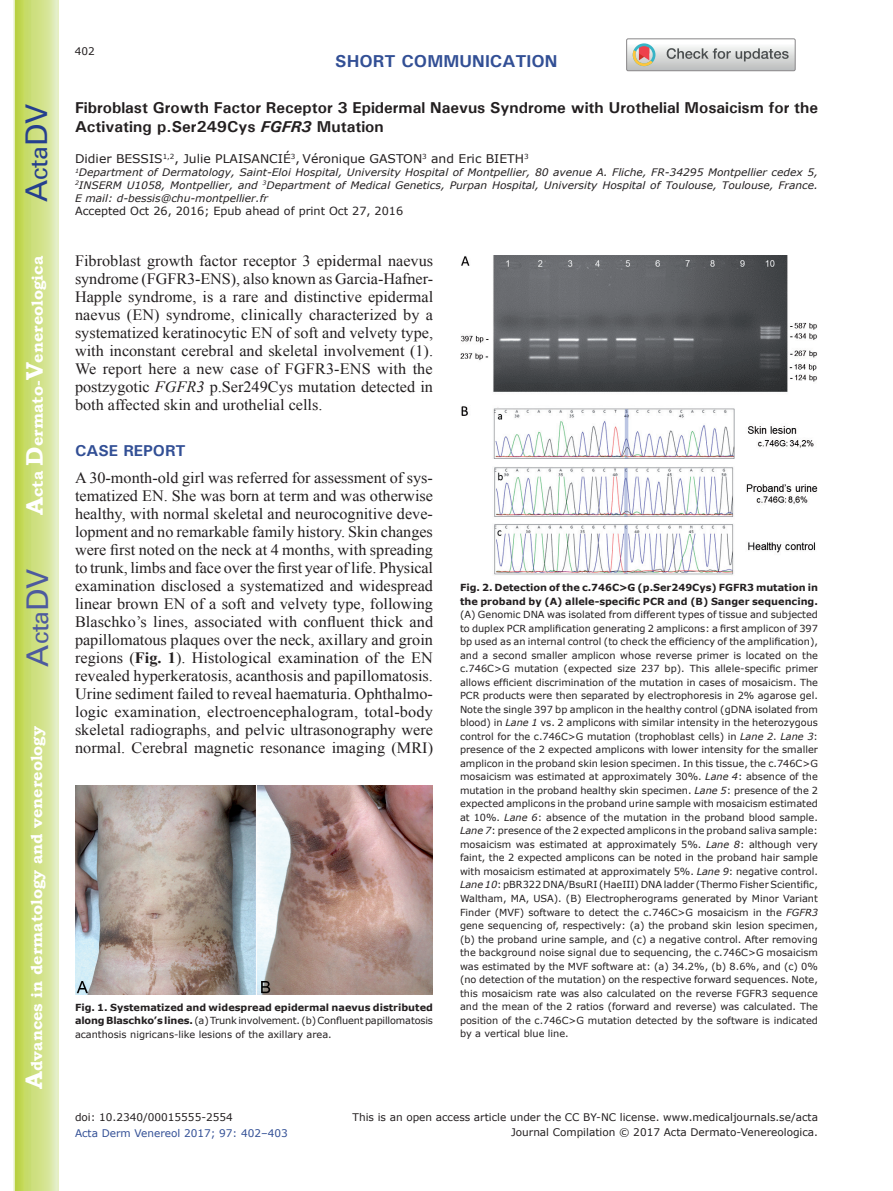
<style>
.page{position:relative;width:893px;height:1191px;background:#fff}
.page>*{position:absolute;margin:0;border:0;box-sizing:border-box;transform-origin:0 0}
.t1{font:30px "Univers";color:#4d5a9e}
.t2{font:30px "Univers";color:#253f8e}
.t3{font:700 17.25px "Univers";color:#324f95}
.t4{font:15.75px/18px "Times New Roman";color:#231f20;text-align:justify}
.t5{font:700 15.75px/18.9px "Univers";color:#231f20}
.t6{font:700 15.75px "Bookman Old Style";color:#fff}
.t7{font:700 15.75px "Univers";color:#324f95}
.t8{font:12px "Verdana";color:#231f20}
.t9{font:11.25px "Verdana";color:#231f20}
.t10{font:10.5px "Verdana";color:#231f20}
.t11{font:10.5px "Verdana";color:#324f95}
.t12{font:italic 10.35px/12.8px "Verdana";color:#231f20;text-align:justify}
.t13{font:9.75px/13.5px "Verdana";color:#231f20;text-align:justify}
.t14{font:700 9.75px/13.5px "Verdana";color:#231f20}
.s1{font-size:24px}
.s2{font-style:italic}
.s3{font-weight:700}
</style>
<div class="page">
<svg style="left:14px;top:0;width:45px;height:1191px;background:#cfe084"></svg>
<img style="left:75px;top:785px;width:358px;height:209px">
<img style="left:460px;top:255px;width:358px;height:320px">
<svg style="left:627px;top:39px;width:168px;height:32px"></svg>
<h1 class="t2" style="left:19px;top:202px;width:100px;rotate:-90deg">A<span class="s1">cta</span>DV</h1>
<h3 class="t6" style="left:28px;top:515px;width:260px;rotate:-90deg"><span class="s1">A</span>cta <span class="s1">D</span>ermato-<span class="s1">V</span>enereologica</h3>
<h1 class="t1" style="left:20px;top:666px;width:100px;rotate:-90deg">A<span class="s1">cta</span>DV</h1>
<h3 class="t6" style="left:27px;top:1088px;width:364px;rotate:-90deg"><span class="s1">A</span>dvances in dermatology and venereology</h3>
<p class="t10" style="left:75px;top:44px;width:22px">402</p>
<h2 class="t3" style="left:335px;top:50px;width:224px">SHORT COMMUNICATION</h2>
<h3 class="t5" style="left:75px;top:98px;width:745px">Fibroblast Growth Factor Receptor 3 Epidermal Naevus Syndrome with Urothelial Mosaicism for the<br>Activating p.Ser249Cys <span class="s2">FGFR3</span> Mutation</h3>
<p class="t8" style="left:75px;top:151px;width:455px">Didier BESSIS<sup>1,2</sup>, Julie PLAISANCIÉ<sup>3</sup>, Véronique GASTON<sup>3</sup> and Eric BIETH<sup>3</sup></p>
<p class="t12" style="left:75px;top:166px;width:744px"><sup>1</sup>Department of Dermatology, Saint-Eloi Hospital, University Hospital of Montpellier, 80 avenue A. Fliche, FR-34295 Montpellier cedex 5, <sup>2</sup>INSERM U1058, Montpellier, and <sup>3</sup>Department of Medical Genetics, Purpan Hospital, University Hospital of Toulouse, Toulouse, France.<br>E mail: d-bessis@chu-montpellier.fr</p>
<p class="t9" style="left:75px;top:203px;width:330px">Accepted Oct 26, 2016; Epub ahead of print Oct 27, 2016</p>
<p class="t4" style="left:75px;top:251px;width:360px">Fibroblast growth factor receptor 3 epidermal naevus syndrome (FGFR3-ENS), also known as Garcia-Hafner-Happle syndrome, is a rare and distinctive epidermal naevus (EN) syndrome, clinically characterized by a systematized keratinocytic EN of soft and velvety type, with inconstant cerebral and skeletal involvement (1).<br>We report here a new case of FGFR3-ENS with the postzygotic <span class="s2">FGFR3</span> p.Ser249Cys mutation detected in both affected skin and urothelial cells.</p>
<h3 class="t7" style="left:75px;top:440px;width:112px">CASE REPORT</h3>
<p class="t4" style="left:75px;top:468px;width:360px">A 30-month-old girl was referred for assessment of sys&shy;tematized EN. She was born at term and was otherwise healthy, with normal skeletal and neurocognitive deve&shy;lopment and no remarkable family history. Skin changes were first noted on the neck at 4 months, with spreading to trunk, limbs and face over the first year of life. Physical examination disclosed a systematized and widespread linear brown EN of a soft and velvety type, following Blaschko’s lines, associated with confluent thick and papillomatous plaques over the neck, axillary and groin regions (<span class="s3">Fig. 1</span>). Histological examination of the EN revealed hyperkeratosis, acanthosis and papillomatosis.<br>Urine sediment failed to reveal haematuria. Ophthalmo&shy;logic examination, electroencephalogram, total-body skeletal radiographs, and pelvic ultrasonography were normal. Cerebral magnetic resonance imaging (MRI)</p>
<p class="t13" style="left:75px;top:1000px;width:359px"><span class="s3">Fig. 1. Systematized and widespread epidermal naevus distributed along Blaschko’s lines.</span> (a) Trunk involvement. (b) Confluent papillomatosis acanthosis nigricans-like lesions of the axillary area.</p>
<p class="t14" style="left:460px;top:581px;width:359px">Fig. 2. Detection of the c.746C&gt;G (p.Ser249Cys) FGFR3 mutation in the proband by (A) allele-specific PCR and (B) Sanger sequencing.</p>
<p class="t13" style="left:460px;top:608px;width:359px">(A) Genomic DNA was isolated from different types of tissue and subjected to duplex PCR amplification generating 2 amplicons: a first amplicon of 397 bp used as an internal control (to check the efficiency of the amplification), and a second smaller amplicon whose reverse primer is located on the c.746C&gt;G mutation (expected size 237 bp). This allele-specific primer allows efficient discrimination of the mutation in cases of mosaicism. The PCR products were then separated by electrophoresis in 2% agarose gel.<br>Note the single 397 bp amplicon in the healthy control (gDNA isolated from blood) in <span class="s2">Lane 1</span> vs. 2 amplicons with similar intensity in the heterozygous control for the c.746C&gt;G mutation (trophoblast cells) in <span class="s2">Lane 2</span>. <span class="s2">Lane 3</span>: presence of the 2 expected amplicons with lower intensity for the smaller amplicon in the proband skin lesion specimen. In this tissue, the c.746C&gt;G mosaicism was estimated at approximately 30%. <span class="s2">Lane 4</span>: absence of the mutation in the proband healthy skin specimen. <span class="s2">Lane 5</span>: presence of the 2 expected amplicons in the proband urine sample with mosaicism estimated at 10%. <span class="s2">Lane 6</span>: absence of the mutation in the proband blood sample.<br><span class="s2">Lane 7</span>: presence of the 2 expected amplicons in the proband saliva sample: mosaicism was estimated at approximately 5%. <span class="s2">Lane 8</span>: although very faint, the 2 expected amplicons can be noted in the proband hair sample with mosaicism estimated at approximately 5%. <span class="s2">Lane 9</span>: negative control.<br><span class="s2">Lane 10</span>: pBR322 DNA/BsuRI (HaeIII) DNA ladder (Thermo Fisher Scientific, Waltham, MA, USA). (B) Electropherograms generated by Minor Variant Finder (MVF) software to detect the c.746C&gt;G mosaicism in the <span class="s2">FGFR3 </span>gene sequencing of, respectively: (a) the proband skin lesion specimen, (b) the proband urine sample, and (c) a negative control. After removing the background noise signal due to sequencing, the c.746C&gt;G mosaicism was estimated by the MVF software at: (a) 34.2%, (b) 8.6%, and (c) 0% (no detection of the mutation) on the respective forward sequences. Note, this mosaicism rate was also calculated on the reverse FGFR3 sequence and the mean of the 2 ratios (forward and reverse) was calculated. The position of the c.746C&gt;G mutation detected by the software is indicated by a vertical blue line.</p>
<p class="t10" style="left:75px;top:1109px;width:159px">doi: 10.2340/00015555-2554</p>
<p class="t11" style="left:75px;top:1125px;width:214px">Acta Derm Venereol 2017; 97: 402–403</p>
<p class="t10" style="left:353px;top:1109px;width:467px">This is an open access article under the CC BY-NC license. www.medicaljournals.se/acta</p>
<p class="t10" style="left:511px;top:1125px;width:308px">Journal Compilation © 2017 Acta Dermato-Venereologica.</p>
</div>
